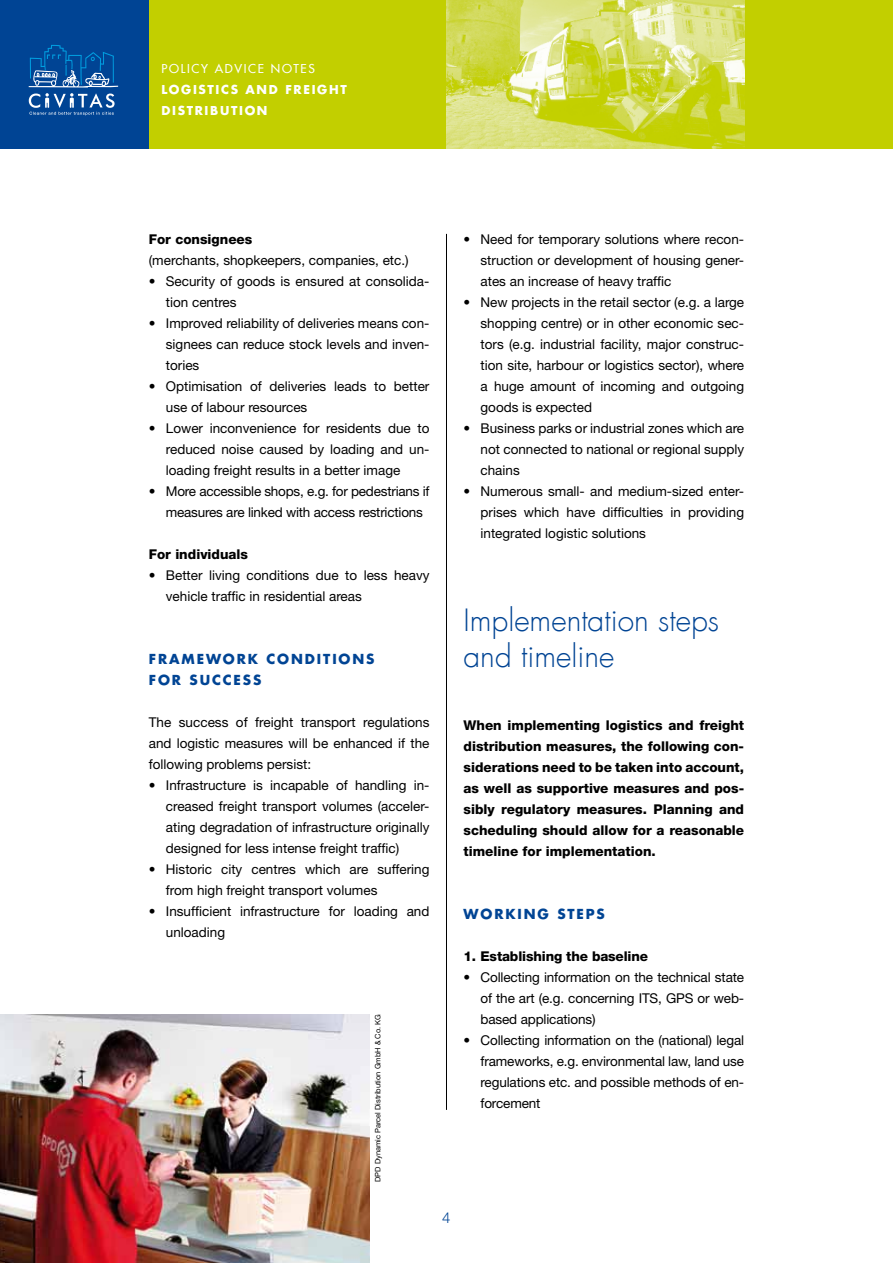
<style>
.page{position:relative;width:893px;height:1263px;background:#fff}
.page>*{position:absolute;margin:0;border:0;box-sizing:border-box;transform-origin:0 0}
.t1{font:300 30px/36px "Futura Com";color:#004494}
.t2{font:300 15px "Helvetica Neue LT Pro";color:#004494}
.t3{font:13.5px/21px "Helvetica Neue LT Pro";color:#000;text-align:justify}
.t4{font:800 13.5px/21px "Helvetica Neue LT Pro";color:#000;text-align:justify}
.t5{font:700 13.5px/21px "Futura Com";letter-spacing:.14em;color:#004494}
.t6{font:700 12px/21px "Futura Com";letter-spacing:.14em;color:#fff}
.t7{font:500 12px "Futura Com";letter-spacing:.14em;color:#fff}
.t8{font:7.5px "Helvetica Neue LT Pro";color:#000}
.s1{font-weight:300}
</style>
<div class="page">
<div style="left:0;top:0;width:893px;height:149px;background:#c2cf00"></div>
<div style="left:0;top:0;width:149px;height:149px;background:#004494"></div>
<svg style="left:29px;top:45px;width:89px;height:70px"></svg>
<img style="left:446px;top:0;width:298px;height:149px">
<hr style="left:892px;top:0;width:1px;height:149px;background:#004494">
<hr style="left:446px;top:234px;width:1px;height:876px;background:#000">
<img style="left:0;top:1014px;width:370px;height:249px">
<p class="t7" style="left:162px;top:60px;width:155px">POLICY ADVICE N OTE S</p>
<p class="t6" style="left:162px;top:79px;width:187px">LOGISTICS AND FREIGHT<br>DISTRIBUTION</p>
<p class="t4" style="left:149px;top:228px;width:105px">For consignees</p>
<p class="t3" style="left:149px;top:249px;width:261px">(merchants, shopkeepers, companies, etc.)</p>
<p class="t3" style="left:166px;top:270px;width:265px;text-indent:-17px"><span class="s1">•</span> Security of goods is ensured at consolida&shy;tion centres</p>
<p class="t3" style="left:166px;top:312px;width:265px;text-indent:-17px"><span class="s1">•</span> Improved reliability of deliveries means con&shy;signees can reduce stock levels and inven&shy;tories</p>
<p class="t3" style="left:166px;top:375px;width:265px;text-indent:-17px"><span class="s1">•</span> Optimisation of deliveries leads to better use of labour resources</p>
<p class="t3" style="left:166px;top:417px;width:265px;text-indent:-17px"><span class="s1">•</span> Lower inconvenience for residents due to reduced noise caused by loading and un&shy;loading freight results in a better image</p>
<p class="t3" style="left:166px;top:480px;width:265px;text-indent:-17px"><span class="s1">•</span> More accessible shops, e.g. for pedestrians if measures are linked with access restrictions</p>
<p class="t4" style="left:149px;top:543px;width:101px">For individuals</p>
<p class="t3" style="left:166px;top:564px;width:265px;text-indent:-17px"><span class="s1">•</span> Better living conditions due to less heavy vehicle traffic in residential areas</p>
<p class="t5" style="left:149px;top:648px;width:227px">FRAMEWORK CONDITIONS<br>FOR SUCCESS</p>
<p class="t3" style="left:149px;top:711px;width:282px">The success of freight transport regulations and logistic measures will be enhanced if the following problems persist:</p>
<p class="t3" style="left:166px;top:774px;width:265px;text-indent:-17px"><span class="s1">•</span> Infrastructure is incapable of handling in&shy;creased freight transport volumes (acceler&shy;ating degradation of infrastructure originally designed for less intense freight traffic)</p>
<p class="t3" style="left:166px;top:858px;width:265px;text-indent:-17px"><span class="s1">•</span> Historic city centres which are suffering from high freight transport volumes</p>
<p class="t3" style="left:166px;top:900px;width:265px;text-indent:-17px"><span class="s1">•</span> Insufficient infrastructure for loading and unloading</p>
<p class="t8" style="left:373px;top:1182px;width:169px;rotate:-90deg">DPD Dynamic Parcel Distribution GmbH &amp; Co. KG</p>
<p class="t3" style="left:480px;top:228px;width:265px;text-indent:-17px"><span class="s1">•</span> Need for temporary solutions where recon&shy;struction or development of housing gener&shy;ates an increase of heavy traffic</p>
<p class="t3" style="left:480px;top:291px;width:265px;text-indent:-17px"><span class="s1">•</span> New projects in the retail sector (e.g. a large shopping centre) or in other economic sec&shy;tors (e.g. industrial facility, major construc&shy;tion site, harbour or logistics sector), where a huge amount of incoming and outgoing goods is expected</p>
<p class="t3" style="left:480px;top:417px;width:265px;text-indent:-17px"><span class="s1">•</span> Business parks or industrial zones which are not connected to national or regional supply chains</p>
<p class="t3" style="left:480px;top:480px;width:265px;text-indent:-17px"><span class="s1">•</span> Numerous small- and medium-sized enter&shy;prises which have difficulties in providing integrated logistic solutions</p>
<h1 class="t1" style="left:463px;top:602px;width:257px">Implementation steps and timeline</h1>
<p class="t4" style="left:463px;top:714px;width:282px">When implementing logistics and freight distribution measures, the following con&shy;siderations need to be taken into account, as well as supportive measures and pos&shy;sibly regulatory measures. Planning and scheduling should allow for a reasonable timeline for implementation.</p>
<p class="t5" style="left:463px;top:903px;width:143px">WORKING STEPS</p>
<p class="t4" style="left:463px;top:945px;width:186px">1. Establishing the baseline</p>
<p class="t3" style="left:480px;top:966px;width:265px;text-indent:-17px"><span class="s1">•</span> Collecting information on the technical state of the art (e.g. concerning ITS, GPS or web&shy;based applications)</p>
<p class="t3" style="left:480px;top:1029px;width:265px;text-indent:-17px"><span class="s1">•</span> Collecting information on the (national) legal frameworks, e.g. environmental law, land use regulations etc. and possible methods of en&shy;forcement</p>
<p class="t2" style="left:442px;top:1208px;width:10px">4</p>
</div>
